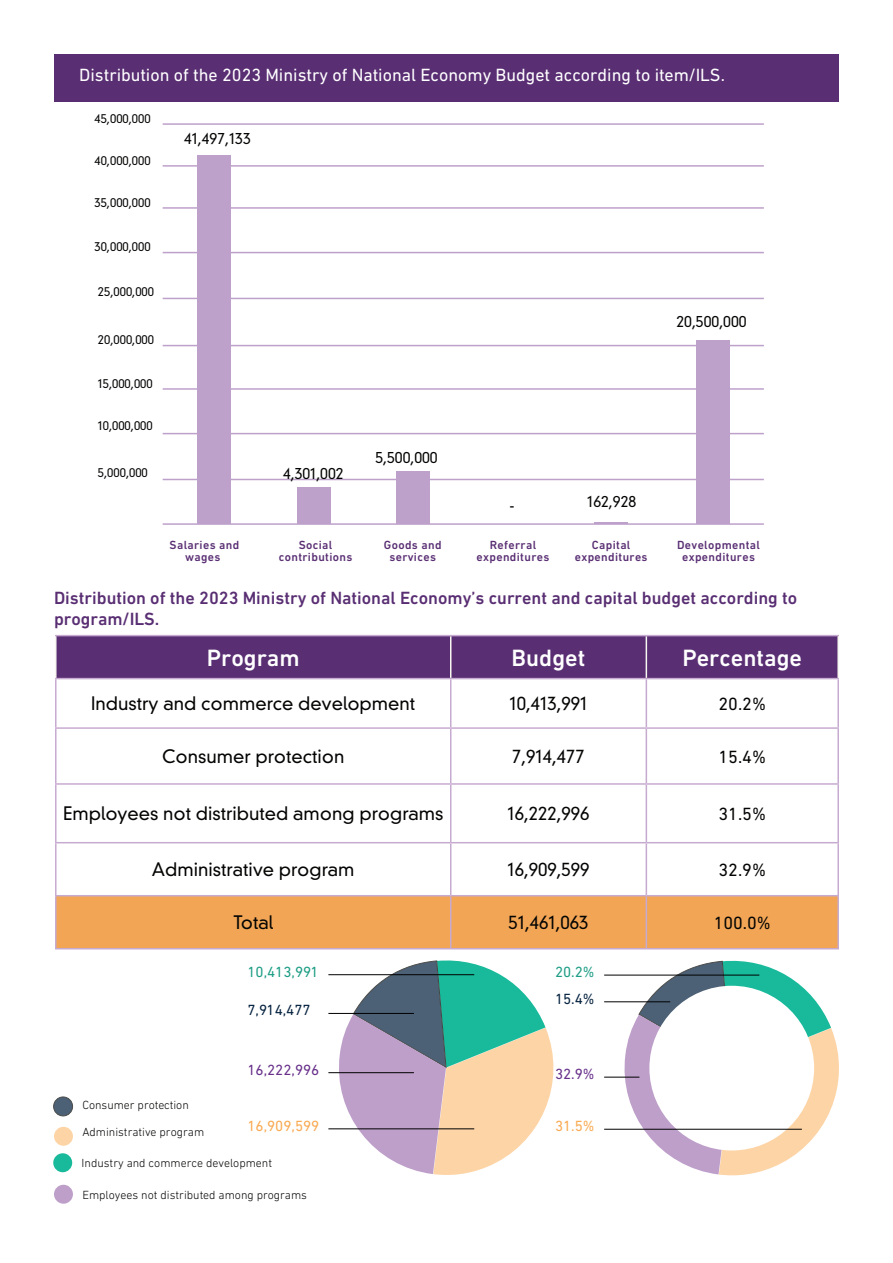
<style>
.page{position:relative;width:893px;height:1263px;background:#fff}
.page>*{position:absolute;margin:0;border:0;box-sizing:border-box;transform-origin:0 0}
.t1{font:500 24px "DIN Next Arabic";color:#fff}
.t2{font:300 18px "DIN Neuzeit Grotesk Std";color:#040503}
.t3{font:500 18px/21.6px "DIN Next Arabic";color:#592e73}
.t4{font:18px "DIN Next Arabic";color:#fff}
.t5{font:18px "DIN Next Arabic";color:#040503}
.t6{font:300 15px "DIN Neuzeit Grotesk Std";color:#040503}
.t7{font:15px "DIN Next Arabic";color:#1d9d85}
.t8{font:15px "DIN Next Arabic";color:#67308a}
.t9{font:15px "DIN Next Arabic";color:#f9aa53}
.t10{font:15px "DIN Next Arabic";color:#062340}
.t11{font:500 12px/12px "DIN Next Arabic";letter-spacing:.03em;color:#592e73;text-align:center}
.t12{font:300 12px "DIN Next Arabic";color:#040503}
.t13{font:300 12px "DIN Neuzeit Grotesk Std";color:#040503}
</style>
<div class="page">
<div style="left:54px;top:54px;width:785px;height:47px;background:#592e73"></div>
<hr style="left:594px;top:522px;width:34px;height:2px;background:#bea1cb">
<hr style="left:163px;top:523px;width:601px;height:2px;background:#bea1cb">
<hr style="left:163px;top:207px;width:601px;height:2px;background:#bea1cb">
<hr style="left:163px;top:252px;width:601px;height:1px;background:#bea1cb">
<hr style="left:163px;top:298px;width:601px;height:1px;background:#bea1cb">
<hr style="left:163px;top:345px;width:601px;height:1px;background:#bea1cb">
<hr style="left:163px;top:388px;width:601px;height:2px;background:#bea1cb">
<hr style="left:163px;top:433px;width:601px;height:1px;background:#bea1cb">
<hr style="left:163px;top:479px;width:601px;height:1px;background:#bea1cb">
<div style="left:197px;top:156px;width:34px;height:368px;background:#bea1cb"></div>
<div style="left:297px;top:487px;width:34px;height:37px;background:#bea1cb"></div>
<div style="left:396px;top:472px;width:34px;height:52px;background:#bea1cb"></div>
<div style="left:696px;top:340px;width:34px;height:184px;background:#bea1cb"></div>
<hr style="left:163px;top:165px;width:601px;height:2px;background:#bea1cb">
<hr style="left:163px;top:123px;width:601px;height:2px;background:#bea1cb">
<div style="left:57px;top:636px;width:780px;height:42px;background:#592e73"></div>
<div style="left:57px;top:896px;width:780px;height:52px;background:#f2a555"></div>
<hr style="left:55px;top:679px;width:2px;height:48px;background:#c7aad0">
<hr style="left:450px;top:679px;width:1px;height:48px;background:#c7aad0">
<hr style="left:646px;top:679px;width:1px;height:48px;background:#c7aad0">
<hr style="left:837px;top:679px;width:2px;height:48px;background:#c7aad0">
<hr style="left:55px;top:727px;width:396px;height:2px;background:#c7aad0">
<hr style="left:55px;top:729px;width:2px;height:54px;background:#c7aad0">
<hr style="left:451px;top:727px;width:195px;height:2px;background:#c7aad0">
<hr style="left:450px;top:729px;width:1px;height:54px;background:#c7aad0">
<hr style="left:646px;top:727px;width:193px;height:2px;background:#c7aad0">
<hr style="left:646px;top:729px;width:1px;height:54px;background:#c7aad0">
<hr style="left:837px;top:729px;width:2px;height:54px;background:#c7aad0">
<hr style="left:55px;top:783px;width:396px;height:2px;background:#c7aad0">
<hr style="left:55px;top:785px;width:2px;height:57px;background:#c7aad0">
<hr style="left:451px;top:783px;width:195px;height:2px;background:#c7aad0">
<hr style="left:450px;top:785px;width:1px;height:57px;background:#c7aad0">
<hr style="left:646px;top:783px;width:193px;height:2px;background:#c7aad0">
<hr style="left:646px;top:785px;width:1px;height:57px;background:#c7aad0">
<hr style="left:837px;top:785px;width:2px;height:57px;background:#c7aad0">
<hr style="left:55px;top:896px;width:2px;height:52px;background:#c7aad0">
<hr style="left:450px;top:896px;width:1px;height:52px;background:#c7aad0">
<hr style="left:646px;top:896px;width:1px;height:52px;background:#c7aad0">
<hr style="left:837px;top:896px;width:2px;height:52px;background:#c7aad0">
<hr style="left:55px;top:948px;width:396px;height:1px;background:#c7aad0">
<hr style="left:451px;top:948px;width:195px;height:1px;background:#c7aad0">
<hr style="left:646px;top:948px;width:193px;height:1px;background:#c7aad0">
<hr style="left:55px;top:635px;width:396px;height:1px;background:#c7aad0">
<hr style="left:451px;top:635px;width:195px;height:1px;background:#c7aad0">
<hr style="left:646px;top:635px;width:193px;height:1px;background:#c7aad0">
<hr style="left:55px;top:678px;width:396px;height:1px;background:#c7aad0">
<hr style="left:451px;top:678px;width:195px;height:1px;background:#c7aad0">
<hr style="left:646px;top:678px;width:193px;height:1px;background:#c7aad0">
<hr style="left:55px;top:636px;width:2px;height:42px;background:#f8f7ef">
<hr style="left:450px;top:636px;width:1px;height:42px;background:#f8f7ef">
<hr style="left:646px;top:636px;width:1px;height:42px;background:#f8f7ef">
<hr style="left:837px;top:636px;width:2px;height:42px;background:#f8f7ef">
<hr style="left:55px;top:843px;width:2px;height:52px;background:#c7aad0">
<hr style="left:55px;top:842px;width:396px;height:1px;background:#c7aad0">
<hr style="left:451px;top:842px;width:195px;height:1px;background:#c7aad0">
<hr style="left:646px;top:842px;width:193px;height:1px;background:#c7aad0">
<hr style="left:450px;top:843px;width:1px;height:52px;background:#c7aad0">
<hr style="left:646px;top:843px;width:1px;height:52px;background:#c7aad0">
<hr style="left:837px;top:843px;width:2px;height:52px;background:#c7aad0">
<hr style="left:55px;top:895px;width:396px;height:1px;background:#c7aad0">
<hr style="left:451px;top:895px;width:195px;height:1px;background:#c7aad0">
<hr style="left:646px;top:895px;width:193px;height:1px;background:#c7aad0">
<svg style="left:618px;top:960px;width:221px;height:216px"></svg>
<div style="left:649px;top:986px;width:165px;height:164px;background:#fff;border-radius:50%"></div>
<svg style="left:333px;top:960px;width:221px;height:215px"></svg>
<hr style="left:328px;top:974px;width:146px;height:1px;background:#000">
<hr style="left:604px;top:975px;width:155px;height:1px;background:#000">
<hr style="left:328px;top:1072px;width:86px;height:1px;background:#000">
<hr style="left:604px;top:1077px;width:35px;height:1px;background:#000">
<hr style="left:328px;top:1128px;width:146px;height:1px;background:#000">
<hr style="left:604px;top:1129px;width:198px;height:1px;background:#000">
<hr style="left:328px;top:1013px;width:86px;height:1px;background:#000">
<hr style="left:604px;top:1001px;width:66px;height:1px;background:#000">
<div style="left:54px;top:1185px;width:19px;height:19px;background:#be9fca;border-radius:50%"></div>
<svg style="left:54px;top:1097px;width:19px;height:19px"></svg>
<div style="left:53px;top:1096px;width:20px;height:20px;border:1px solid #040503;border-radius:50%"></div>
<div style="left:53px;top:1153px;width:19px;height:19px;background:#18ba9b;border-radius:50%"></div>
<div style="left:54px;top:1127px;width:19px;height:19px;background:#fdd4a6;border-radius:50%"></div>
<p class="t4" style="left:79px;top:64px;width:647px">Distribution of the 2023 Ministry of National Economy Budget according to item/ILS.</p>
<p class="t13" style="left:95px;top:111px;width:58px">45,000,000</p>
<p class="t13" style="left:95px;top:153px;width:58px">40,000,000</p>
<p class="t13" style="left:95px;top:195px;width:58px">35,000,000</p>
<p class="t13" style="left:95px;top:239px;width:58px">30,000,000</p>
<p class="t13" style="left:98px;top:284px;width:58px">25,000,000</p>
<p class="t13" style="left:98px;top:332px;width:58px">20,000,000</p>
<p class="t13" style="left:98px;top:377px;width:56px">15,000,000</p>
<p class="t13" style="left:98px;top:418px;width:56px">10,000,000</p>
<p class="t13" style="left:98px;top:465px;width:51px">5,000,000</p>
<p class="t6" style="left:184px;top:130px;width:68px">41,497,133</p>
<p class="t6" style="left:283px;top:465px;width:62px">4,301,002</p>
<p class="t6" style="left:375px;top:448px;width:64px">5,500,000</p>
<p class="t6" style="left:676px;top:313px;width:72px">20,500,000</p>
<p class="t6" style="left:510px;top:497px;width:6px">-</p>
<p class="t6" style="left:587px;top:493px;width:50px">162,928</p>
<p class="t11" style="left:170px;top:539px;width:71px">Salaries and wages</p>
<p class="t11" style="left:279px;top:539px;width:75px">Social contributions</p>
<p class="t11" style="left:384px;top:539px;width:59px">Goods and services</p>
<p class="t11" style="left:477px;top:539px;width:74px">Referral expenditures</p>
<p class="t11" style="left:575px;top:539px;width:74px">Capital expenditures</p>
<p class="t11" style="left:677px;top:539px;width:85px">Developmental expenditures</p>
<p class="t3" style="left:54px;top:587px;width:745px">Distribution of the 2023 Ministry of National Economy’s current and capital budget according to program/ILS.</p>
<h1 class="t1" style="left:207px;top:644px;width:94px">Program</h1>
<h1 class="t1" style="left:512px;top:644px;width:75px">Budget</h1>
<h1 class="t1" style="left:682px;top:644px;width:121px">Percentage</h1>
<p class="t2" style="left:91px;top:693px;width:326px">Industry and commerce development</p>
<p class="t2" style="left:509px;top:693px;width:80px">10,413,991</p>
<p class="t5" style="left:718px;top:693px;width:49px">20.2%</p>
<p class="t2" style="left:162px;top:745px;width:184px">Consumer protection</p>
<p class="t2" style="left:512px;top:745px;width:74px">7,914,477</p>
<p class="t5" style="left:718px;top:746px;width:49px">15.4%</p>
<p class="t2" style="left:63px;top:803px;width:382px">Employees not distributed among programs</p>
<p class="t2" style="left:507px;top:803px;width:84px">16,222,996</p>
<p class="t5" style="left:718px;top:803px;width:49px">31.5%</p>
<p class="t2" style="left:152px;top:859px;width:204px">Administrative program</p>
<p class="t2" style="left:507px;top:859px;width:84px">16,909,599</p>
<p class="t5" style="left:718px;top:859px;width:49px">32.9%</p>
<p class="t2" style="left:233px;top:912px;width:41px">Total</p>
<p class="t2" style="left:508px;top:912px;width:82px">51,461,063</p>
<p class="t5" style="left:714px;top:912px;width:59px">100.0%</p>
<p class="t7" style="left:247px;top:962px;width:73px">10,413,991</p>
<p class="t7" style="left:555px;top:963px;width:41px">20.2%</p>
<p class="t10" style="left:247px;top:1001px;width:65px">7,914,477</p>
<p class="t10" style="left:555px;top:990px;width:41px">15.4%</p>
<p class="t12" style="left:82px;top:1097px;width:108px">Consumer protection</p>
<p class="t12" style="left:82px;top:1125px;width:123px">Administrative program</p>
<p class="t8" style="left:247px;top:1060px;width:73px">16,222,996</p>
<p class="t8" style="left:555px;top:1065px;width:41px">32.9%</p>
<p class="t9" style="left:247px;top:1117px;width:73px">16,909,599</p>
<p class="t9" style="left:555px;top:1117px;width:41px">31.5%</p>
<p class="t12" style="left:82px;top:1155px;width:192px">Industry and commerce development</p>
<p class="t12" style="left:82px;top:1187px;width:226px">Employees not distributed among programs</p>
</div>
